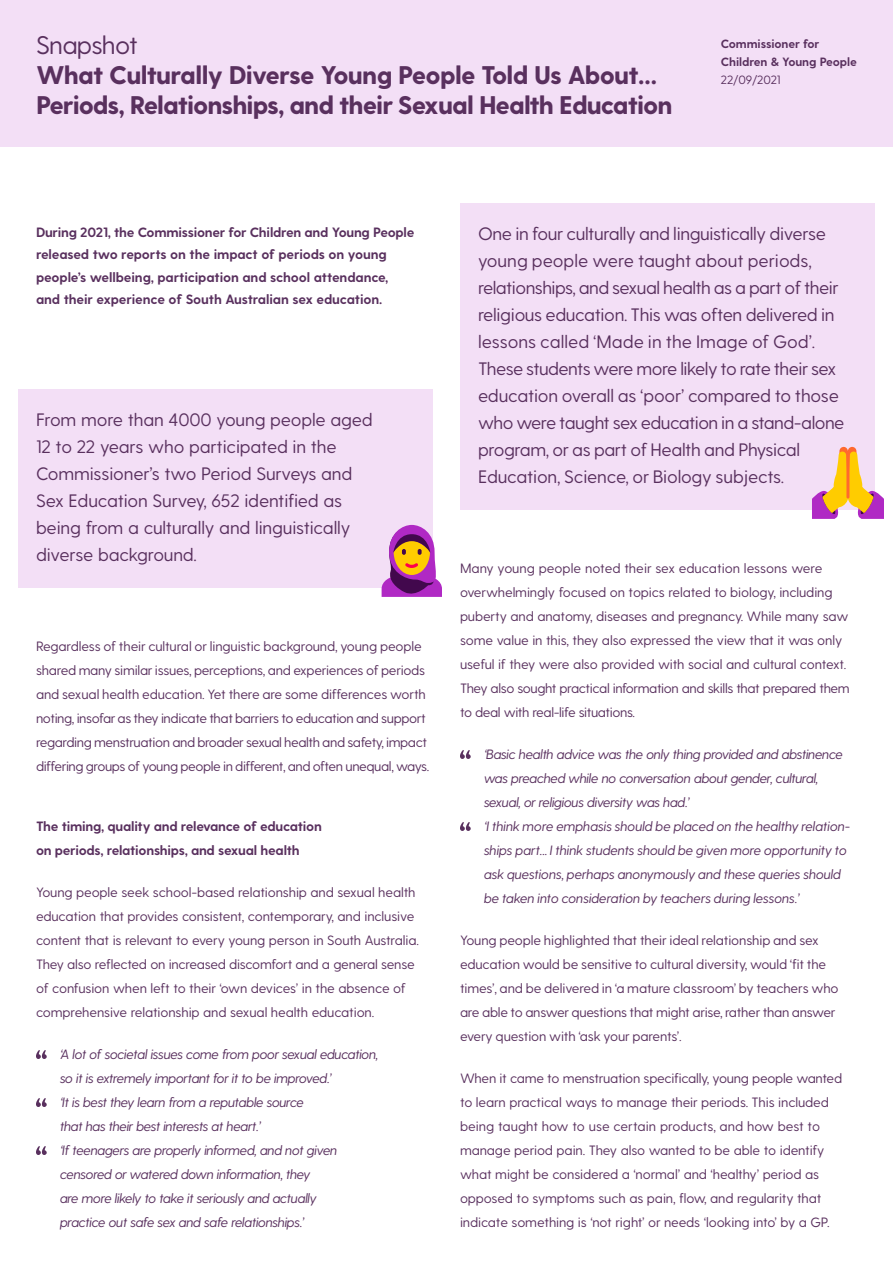
<style>
.page{position:relative;width:893px;height:1263px;background:#fff}
.page>*{position:absolute;margin:0;border:0;box-sizing:border-box;transform-origin:0 0}
.Document_Title_Cover{font:800 25.5px/30px "Greycliff CF";letter-spacing:-.04em;color:#59305e}
.Breakout_Box__Right{font:18px/27px "Greycliff CF";letter-spacing:-.02em;color:#59305e}
.Breakout_Box__Left{font:18px/27px "Greycliff CF";letter-spacing:-.01em;color:#59305e}
.Paragraph_Standard{font:13.5px/24px "Greycliff CF";letter-spacing:-.015em;color:#59305e}
.Quote_Small{font:italic 13.5px/24px "Greycliff CF";letter-spacing:-.03em;color:#59305e}
.Quote_Small-2{font:italic 13.5px/24px "Greycliff CF";letter-spacing:-.01em;color:#59305e}
.Paragraph_Standard-2{font:700 13.5px/22.5px "Greycliff CF";letter-spacing:-.01em;color:#59305e}
.Heading_3{font:700 13.5px/24px "Greycliff CF";letter-spacing:-.02em;color:#59305e}
.t1{font:700 12px "Greycliff CF";letter-spacing:-.01em;color:#59305e}
.t2{font:12px "Greycliff CF";letter-spacing:-.01em;color:#59305e}
.s1{font-weight:400}
</style>
<div class="page">
<div style="left:0;top:0;width:893px;height:147px;background:#f3dff6"></div>
<div style="left:18px;top:390px;width:415px;height:198px;background:#f3dff6"></div>
<svg style="left:36px;top:1050px;width:11px;height:9px"></svg>
<svg style="left:36px;top:1098px;width:11px;height:9px"></svg>
<svg style="left:36px;top:1146px;width:11px;height:9px"></svg>
<div style="left:460px;top:204px;width:415px;height:306px;background:#f3dff6"></div>
<svg style="left:460px;top:750px;width:11px;height:9px"></svg>
<svg style="left:460px;top:822px;width:11px;height:9px"></svg>
<svg style="left:382px;top:525px;width:60px;height:72px"></svg>
<svg style="left:812px;top:447px;width:72px;height:72px"></svg>
<hr style="left:846px;top:451px;width:3px;height:47px;background:#ff692e;border-radius:2px">
<p class="Document_Title_Cover" style="left:36px;top:31px;width:638px"><span class="s1">Snapshot<br></span>What Culturally Diverse Young People Told Us About…<br>Periods, Relationships, and their Sexual Health Education</p>
<p class="t1" style="left:721px;top:36px;width:100px">Commissioner for</p>
<p class="t1" style="left:721px;top:54px;width:138px">Children &amp; Young People</p>
<p class="t2" style="left:721px;top:73px;width:61px">22/09/2021</p>
<p class="Paragraph_Standard-2" style="left:36px;top:221px;width:380px">During 2021, the Commissioner for Children and Young People released two reports on the impact of periods on young people’s wellbeing, participation and school attendance, and their experience of South Australian sex education.</p>
<p class="Breakout_Box__Left" style="left:36px;top:406px;width:338px">From more than 4000 young people aged 12 to 22 years who participated in the Commissioner’s two Period Surveys and Sex Education Survey, 652 identified as being from a culturally and linguistically diverse background.</p>
<p class="Paragraph_Standard" style="left:36px;top:634px;width:395px">Regardless of their cultural or linguistic background, young people shared many similar issues, perceptions, and experiences of periods and sexual health education. Yet there are some differences worth noting, insofar as they indicate that barriers to education and support regarding menstruation and broader sexual health and safety, impact differing groups of young people in different, and often unequal, ways.</p>
<p class="Heading_3" style="left:36px;top:815px;width:287px">The timing, quality and relevance of education on periods, relationships, and sexual health</p>
<p class="Paragraph_Standard" style="left:36px;top:880px;width:384px">Young people seek school-based relationship and sexual health education that provides consistent, contemporary, and inclusive content that is relevant to every young person in South Australia.<br>They also reflected on increased discomfort and a general sense of confusion when left to their ‘own devices’ in the absence of comprehensive relationship and sexual health education.</p>
<p class="Quote_Small" style="left:60px;top:1042px;width:320px">‘A lot of societal issues come from poor sexual education, so it is extremely important for it to be improved.’</p>
<p class="Quote_Small" style="left:60px;top:1090px;width:246px">‘It is best they learn from a reputable source that has their best interests at heart.’</p>
<p class="Quote_Small" style="left:60px;top:1138px;width:279px">‘If teenagers are properly informed, and not given censored or watered down information, they<br>are more likely to take it seriously and actually practice out safe sex and safe relationships.’</p>
<p class="Breakout_Box__Right" style="left:478px;top:220px;width:368px">One in four culturally and linguistically diverse young people were taught about periods, relationships, and sexual health as a part of their religious education. This was often delivered in lessons called ‘Made in the Image of God’.<br>These students were more likely to rate their sex education overall as ‘poor’ compared to those who were taught sex education in a stand-alone program, or as part of Health and Physical Education, Science, or Biology subjects.</p>
<p class="Paragraph_Standard" style="left:460px;top:556px;width:391px">Many young people noted their sex education lessons were overwhelmingly focused on topics related to biology, including puberty and anatomy, diseases and pregnancy. While many saw some value in this, they also expressed the view that it was only useful if they were also provided with social and cultural context.<br>They also sought practical information and skills that prepared them to deal with real-life situations.</p>
<p class="Quote_Small" style="left:484px;top:742px;width:361px">‘Basic health advice was the only thing provided and abstinence was preached while no conversation about gender, cultural, sexual, or religious diversity was had.’</p>
<p class="Quote_Small-2" style="left:484px;top:814px;width:368px">‘I think more emphasis should be placed on the healthy relation&shy;ships part... I think students should be given more opportunity to ask questions, perhaps anonymously and these queries should be taken into consideration by teachers during lessons.’</p>
<p class="Paragraph_Standard" style="left:460px;top:928px;width:380px">Young people highlighted that their ideal relationship and sex education would be sensitive to cultural diversity, would ‘fit the times’, and be delivered in ‘a mature classroom’ by teachers who are able to answer questions that might arise, rather than answer every question with ‘ask your parents’.</p>
<p class="Paragraph_Standard" style="left:460px;top:1066px;width:384px">When it came to menstruation specifically, young people wanted to learn practical ways to manage their periods. This included being taught how to use certain products, and how best to manage period pain. They also wanted to be able to identify what might be considered a ‘normal’ and ‘healthy’ period as opposed to symptoms such as pain, flow, and regularity that indicate something is ‘not right’ or needs ‘looking into’ by a GP.</p>
</div>
